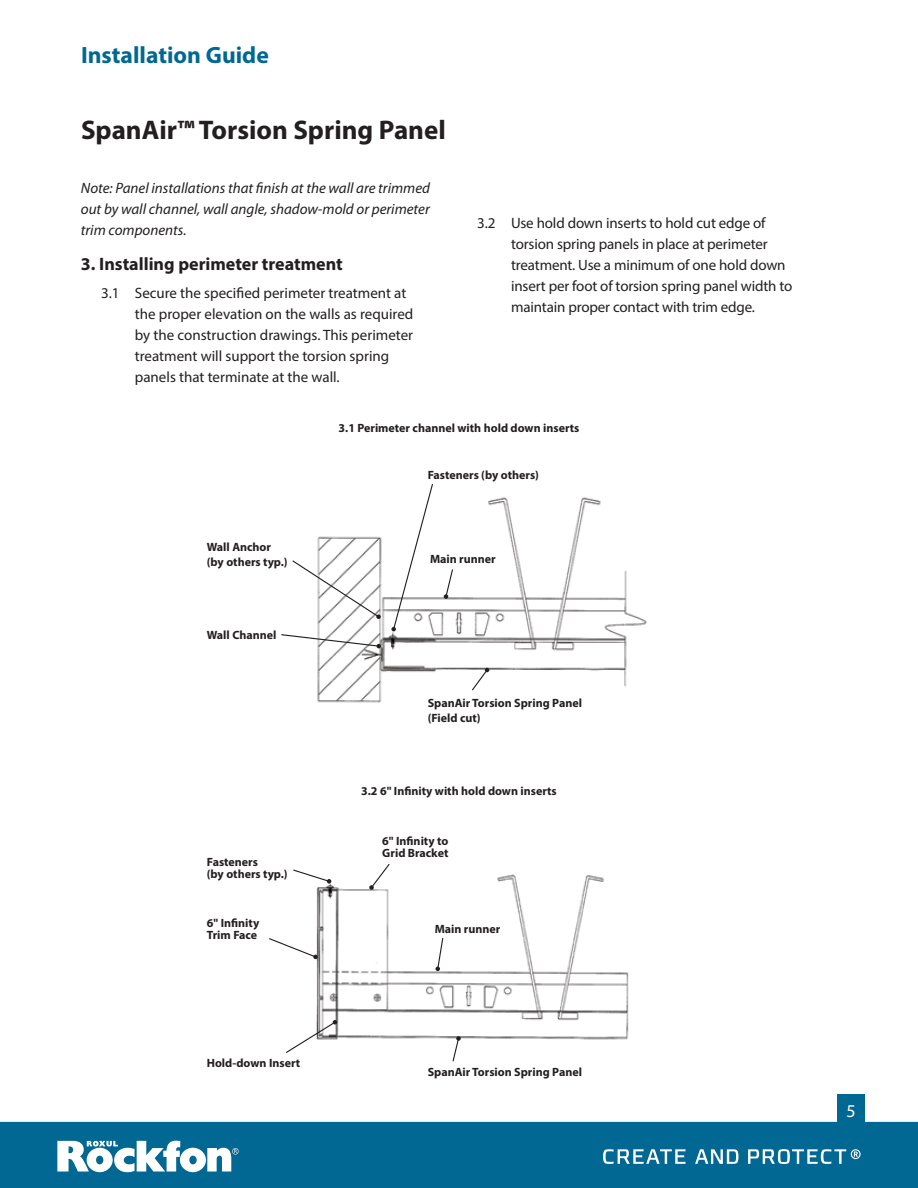
<style>
.page{position:relative;width:918px;height:1188px;background:#fff}
.page>*{position:absolute;margin:0;border:0;box-sizing:border-box;transform-origin:0 0}
.t1{font:700 27px "Myriad Pro";color:#231f20}
.t2{font:700 23.7px "Myriad Pro";color:#006892}
.t3{font:700 18px "Myriad Pro";color:#231f20}
.t4{font:18px "Myriad Pro";color:#fff}
.t5{font:15px/21px "Myriad Pro";letter-spacing:-.005em;color:#231f20}
.t6{font:italic 15px/21px "Myriad Pro";color:#231f20;text-align:justify}
.t7{font:700 12px/12px "Myriad Pro";color:#231f20}
</style>
<div class="page">
<img style="left:317px;top:497px;width:330px;height:206px">
<svg style="left:444px;top:568px;width:10px;height:31px"></svg>
<svg style="left:391px;top:483px;width:43px;height:148px"></svg>
<svg style="left:292px;top:559px;width:89px;height:60px"></svg>
<svg style="left:281px;top:633px;width:100px;height:15px"></svg>
<svg style="left:471px;top:668px;width:18px;height:24px"></svg>
<img style="left:315px;top:874px;width:314px;height:166px">
<svg style="left:452px;top:1036px;width:9px;height:26px"></svg>
<svg style="left:286px;top:1020px;width:51px;height:33px"></svg>
<svg style="left:269px;top:937px;width:49px;height:22px"></svg>
<svg style="left:293px;top:869px;width:38px;height:15px"></svg>
<svg style="left:369px;top:863px;width:22px;height:27px"></svg>
<svg style="left:435px;top:937px;width:9px;height:34px"></svg>
<div style="left:0;top:1122px;width:918px;height:66px;background:#006892"></div>
<svg style="left:695px;top:1149px;width:43px;height:15px"></svg>
<svg style="left:748px;top:1149px;width:113px;height:15px"></svg>
<svg style="left:603px;top:1149px;width:83px;height:15px"></svg>
<svg style="left:57px;top:1141px;width:182px;height:31px"></svg>
<div style="left:837px;top:1095px;width:28px;height:30px;background:#006892"></div>
<h2 class="t2" style="left:81px;top:40px;width:189px">Installation Guide</h2>
<h1 class="t1" style="left:81px;top:113px;width:366px">SpanAir™ Torsion Spring Panel</h1>
<p class="t6" style="left:81px;top:178px;width:351px">Note: Panel installations that finish at the wall are trimmed out by wall channel, wall angle, shadow-mold or perimeter trim components.</p>
<p class="t3" style="left:81px;top:253px;width:263px">3. Installing perimeter treatment</p>
<p class="t5" style="left:135px;top:282px;width:280px;text-indent:-34px">3.1 Secure the specified perimeter treatment at the proper elevation on the walls as required by the construction drawings. This perimeter treatment will support the torsion spring panels that terminate at the wall.</p>
<p class="t5" style="left:511px;top:212px;width:283px;text-indent:-34px">3.2 Use hold down inserts to hold cut edge of torsion spring panels in place at perimeter treatment. Use a minimum of one hold down insert per foot of torsion spring panel width to maintain proper contact with trim edge.</p>
<p class="t7" style="left:339px;top:422px;width:242px">3.1 Perimeter channel with hold down inserts</p>
<p class="t7" style="left:207px;top:539px;width:82px;line-height:15px">Wall Anchor (by others typ.)</p>
<p class="t7" style="left:207px;top:629px;width:71px">Wall Channel</p>
<p class="t7" style="left:207px;top:856px;width:82px">Fasteners<br>(by others typ.)</p>
<p class="t7" style="left:207px;top:916px;width:54px">6" Infinity<br>Trim Face</p>
<p class="t7" style="left:207px;top:1057px;width:95px">Hold-down Insert</p>
<p class="t7" style="left:428px;top:468px;width:113px">Fasteners (by others)</p>
<p class="t7" style="left:430px;top:552px;width:67px">Main runner</p>
<p class="t7" style="left:428px;top:695px;width:156px;line-height:15px">SpanAir Torsion Spring Panel (Field cut)</p>
<p class="t7" style="left:361px;top:785px;width:197px">3.2 6" Infinity with hold down inserts</p>
<p class="t7" style="left:382px;top:835px;width:68px">6" Infinity to<br>Grid Bracket</p>
<p class="t7" style="left:435px;top:923px;width:67px">Main runner</p>
<p class="t7" style="left:428px;top:1066px;width:156px">SpanAir Torsion Spring Panel</p>
<p class="t4" style="left:847px;top:1099px;width:11px">5</p>
</div>
